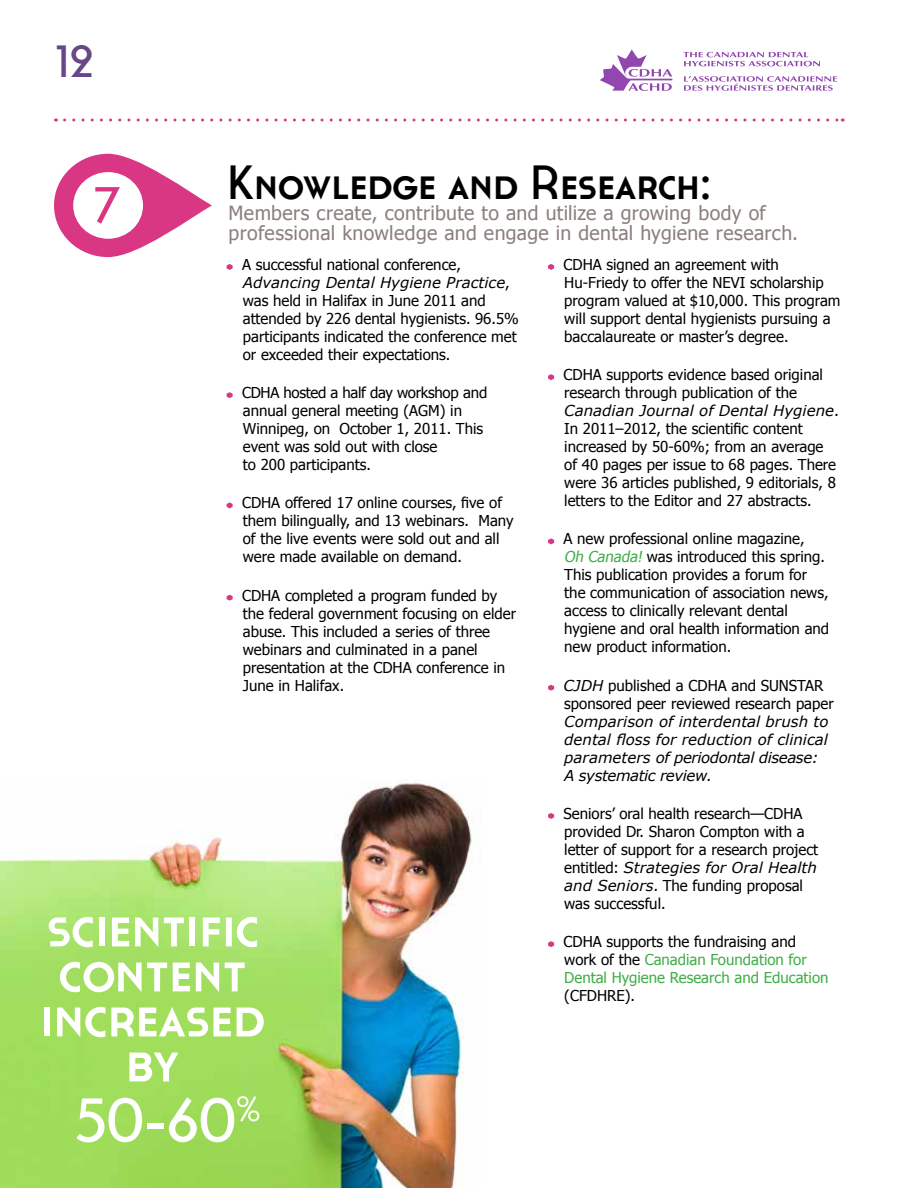
<style>
.page{position:relative;width:918px;height:1188px;background:#fff}
.page>*{position:absolute;margin:0;border:0;box-sizing:border-box;transform-origin:0 0}
.t1{font:61.5px/45px "Cassannet";color:#fff;text-align:center}
.t2{font:51px "Cassannet";color:#d93784}
.t3{font:48px "Cassannet";color:#000}
.t4{font:45px "Cassannet";color:#674787}
.t5{font:19.5px/19.5px "Tahoma";letter-spacing:.015em;color:#8b7f7c}
.t6{font:15px/18px "Tahoma";color:#000}
.t7{font:italic 15px/18px "Verdana";color:#000}
.t8{font:15px/18px "Tahoma";color:#41ad49}
.s1{font-family:"Tahoma";font-style:normal}
.s2{font-family:"Tahoma"}
.s3{font-style:italic;color:#41ad49}
.s4{font-family:"Verdana";font-style:italic}
.s5{font-style:italic}
.s6{color:#000}
</style>
<div class="page">
<svg style="left:683px;top:52px;width:137px;height:14px"></svg>
<svg style="left:684px;top:76px;width:153px;height:15px"></svg>
<svg style="left:600px;top:49px;width:72px;height:42px"></svg>
<svg style="left:65px;top:119px;width:778px;height:3px"></svg>
<img style="left:0;top:782px;width:472px;height:406px">
<svg style="left:227px;top:264px;width:6px;height:6px"></svg>
<svg style="left:227px;top:392px;width:6px;height:6px"></svg>
<svg style="left:227px;top:502px;width:6px;height:6px"></svg>
<svg style="left:227px;top:595px;width:6px;height:6px"></svg>
<svg style="left:548px;top:264px;width:6px;height:6px"></svg>
<svg style="left:548px;top:374px;width:6px;height:6px"></svg>
<svg style="left:548px;top:538px;width:6px;height:6px"></svg>
<svg style="left:548px;top:685px;width:6px;height:6px"></svg>
<svg style="left:548px;top:813px;width:6px;height:6px"></svg>
<svg style="left:548px;top:941px;width:6px;height:6px"></svg>
<svg style="left:54px;top:154px;width:158px;height:103px"></svg>
<div style="left:73px;top:172px;width:70px;height:67px;background:#fff;border-radius:50%"></div>
<h3 class="t4" style="left:54px;top:34px;width:42px">12</h3>
<h2 class="t2" style="left:92px;top:175px;width:30px">7</h2>
<h3 class="t3" style="left:227px;top:153px;width:485px">Knowledge and Research:</h3>
<h3 class="t5" style="left:229px;top:202px;width:571px">Members create, contribute to and utilize a growing body of professional knowledge and engage in dental hygiene research.</h3>
<p class="t6" style="left:242px;top:255px;width:221px">A successful national conference,</p>
<p class="t7" style="left:243px;top:273px;width:268px">Advancing Dental Hygiene Practice<span class="s1">,</span></p>
<p class="t6" style="left:243px;top:291px;width:278px">was held in Halifax in June 2011 and attended by 226 dental hygienists. 96.5% participants indicated the conference met or exceeded their expectations.</p>
<p class="t6" style="left:242px;top:383px;width:247px">CDHA hosted a half day workshop and annual general meeting (AGM) in<br>Winnipeg, on October 1, 2011. This event was sold out with close<br>to 200 participants.</p>
<p class="t6" style="left:242px;top:493px;width:273px">CDHA offered 17 online courses, five of them bilingually, and 13 webinars. Many of the live events were sold out and all were made available on demand.</p>
<p class="t6" style="left:242px;top:586px;width:276px">CDHA completed a program funded by the federal government focusing on elder abuse. This included a series of three webinars and culminated in a panel presentation at the CDHA conference in June in Halifax.</p>
<h1 class="t1" style="left:40px;top:902px;width:227px">scientific content increased by</h1>
<h1 class="t1" style="left:76px;top:1097px;width:186px">50-60<sup>%</sup></h1>
<p class="t6" style="left:563px;top:255px;width:278px">CDHA signed an agreement with Hu-Friedy to offer the NEVI scholarship program valued at $10,000. This program will support dental hygienists pursuing a baccalaureate or master’s degree.</p>
<p class="t6" style="left:563px;top:365px;width:261px">CDHA supports evidence based original research through publication of the</p>
<p class="t7" style="left:564px;top:402px;width:279px">Canadian Journal of Dental Hygiene<span class="s2">.</span></p>
<p class="t6" style="left:564px;top:419px;width:273px">In 2011–2012, the scientific content increased by 50-60%; from an average of 40 pages per issue to 68 pages. There were 36 articles published, 9 editorials, 8 letters to the Editor and 27 abstracts.</p>
<p class="t6" style="left:563px;top:529px;width:267px">A new professional online magazine, <span class="s3">Oh Canada!</span> was introduced this spring.<br>This publication provides a forum for the communication of association news, access to clinically relevant dental hygiene and oral health information and new product information.</p>
<p class="t6" style="left:563px;top:676px;width:272px"><span class="s4">CJDH</span> published a CDHA and SUNSTAR sponsored peer reviewed research paper</p>
<p class="t7" style="left:564px;top:712px;width:266px">Comparison of interdental brush to dental floss for reduction of clinical parameters of periodontal disease:<br>A systematic review.</p>
<p class="t6" style="left:563px;top:804px;width:256px">Seniors’ oral health research—CDHA provided Dr. Sharon Compton with a letter of support for a research project</p>
<p class="t7" style="left:564px;top:858px;width:254px"><span class="s1">entitled:</span> Strategies for Oral Health</p>
<p class="t6" style="left:564px;top:876px;width:240px"><span class="s4">and Seniors</span><span class="s5">.</span> The funding proposal was successful.</p>
<p class="t8" style="left:563px;top:932px;width:267px"><span class="s6">CDHA supports the fundraising and work of the</span> Canadian Foundation for<br>Dental Hygiene Research and Education</p>
<p class="t6" style="left:564px;top:986px;width:72px">(CFDHRE).</p>
</div>
